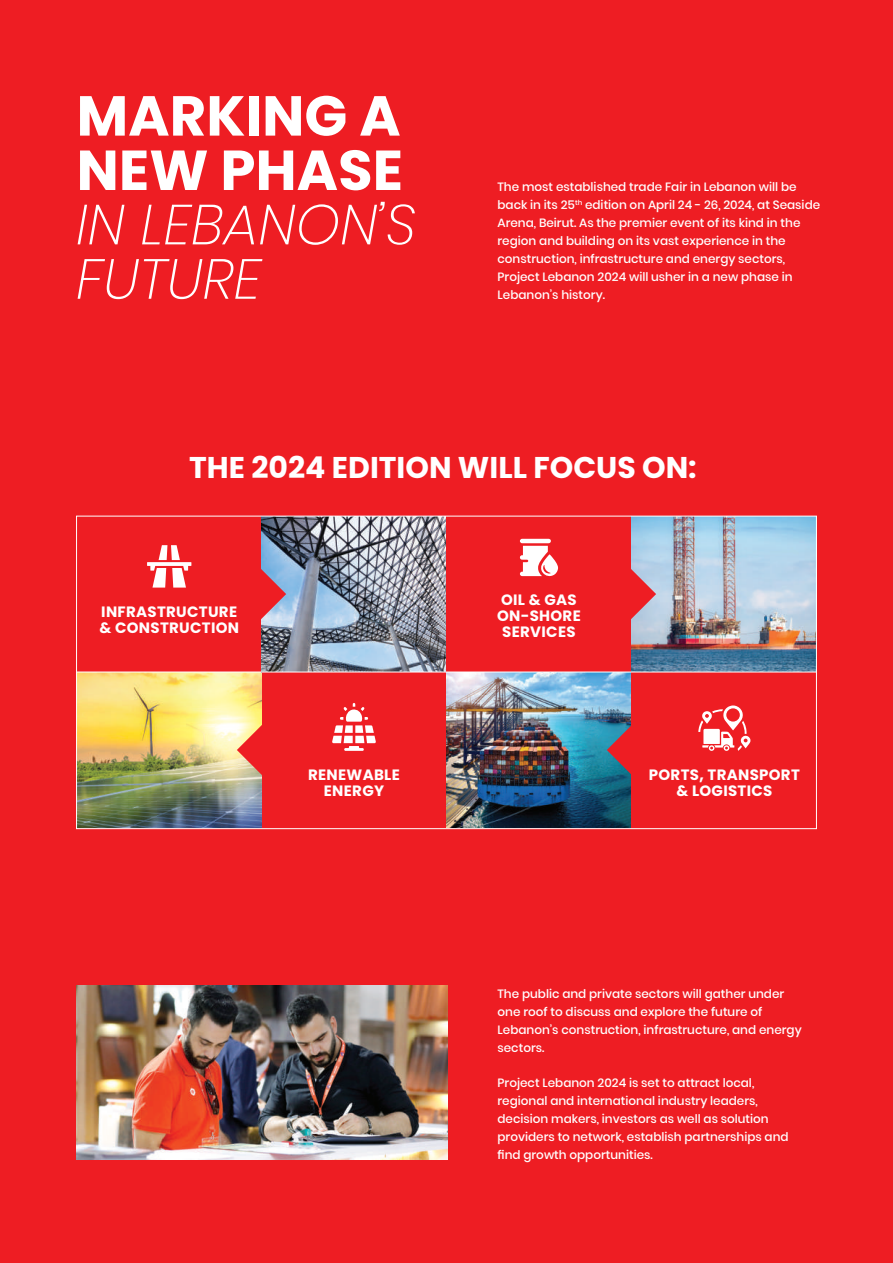
<style>
.page{position:relative;width:893px;height:1263px;background:#ee1d23}
.page>*{position:absolute;margin:0;border:0;box-sizing:border-box;transform-origin:0 0}
.t1{font:italic 200 56.25px/54.3px "Poppins";color:#fff}
.t2{font:700 56.25px/54.3px "Poppins";color:#fff}
.t3{font:700 30px "Poppins";color:#fff}
.t4{font:700 15px/16px "Poppins";letter-spacing:.02em;color:#fff;text-align:center}
.t5{font:500 12px/18px "Poppins";color:#fff}
.t6{font:500 7.05px "Poppins";color:#fff}
</style>
<div class="page">
<img style="left:78px;top:673px;width:183px;height:154px">
<img style="left:261px;top:518px;width:185px;height:154px">
<img style="left:446px;top:673px;width:185px;height:154px">
<img style="left:631px;top:518px;width:184px;height:154px">
<svg style="left:147px;top:545px;width:44px;height:43px"></svg>
<svg style="left:519px;top:539px;width:39px;height:38px"></svg>
<svg style="left:332px;top:703px;width:44px;height:48px"></svg>
<svg style="left:698px;top:705px;width:52px;height:46px"></svg>
<svg style="left:261px;top:568px;width:25px;height:52px"></svg>
<svg style="left:237px;top:724px;width:25px;height:52px"></svg>
<svg style="left:607px;top:724px;width:24px;height:52px"></svg>
<svg style="left:631px;top:568px;width:25px;height:52px"></svg>
<hr style="left:77px;top:672px;width:739px;height:1px;background:#fff">
<img style="left:77px;top:985px;width:370px;height:174px">
<h1 class="t2" style="left:77px;top:89px;width:328px">MARKING A<br>NEW PHASE</h1>
<h1 class="t1" style="left:77px;top:198px;width:342px">IN LEBANONS’<br>FUTURE</h1>
<p class="t5" style="left:585px;top:178px;width:237px;text-indent:-88px">The most established trade Fair in Lebanon will be edition on April 24 - 26, 2024, at Seaside</p>
<p class="t5" style="left:497px;top:196px;width:304px">back in its 25<br>Arena, Beirut. As the premier event of its kind in the region and building on its vast experience in the construction, infrastructure and energy sectors, Project Lebanon 2024 will usher in a new phase in Lebanon s’ history.</p>
<p class="t6" style="left:575px;top:199px;width:9px">th</p>
<h2 class="t3" style="left:189px;top:450px;width:509px">THE 2024 EDITION WILL FOCUS ON:</h2>
<p class="t4" style="left:99px;top:603px;width:141px;text-align:left">INFRASTRUCTURE &amp; CONSTRUCTION</p>
<p class="t4" style="left:497px;top:592px;width:85px">OIL &amp; GAS<br>ON-SHORE<br>SERVICES</p>
<p class="t4" style="left:308px;top:766px;width:93px">RENEWABLE<br>ENERGY</p>
<p class="t4" style="left:649px;top:766px;width:153px">PORTS, TRANSPORT &amp; LOGISTICS</p>
<p class="t5" style="left:497px;top:985px;width:306px">The public and private sectors will gather under one roof to discuss and explore the future of Lebanon s’ construction, infrastructure, and energy sectors.</p>
<p class="t5" style="left:497px;top:1074px;width:293px">Project Lebanon 2024 is set to attract local, regional and international industry leaders, decision makers, investors as well as solution providers to network, establish partnerships and find growth opportunities.</p>
</div>
